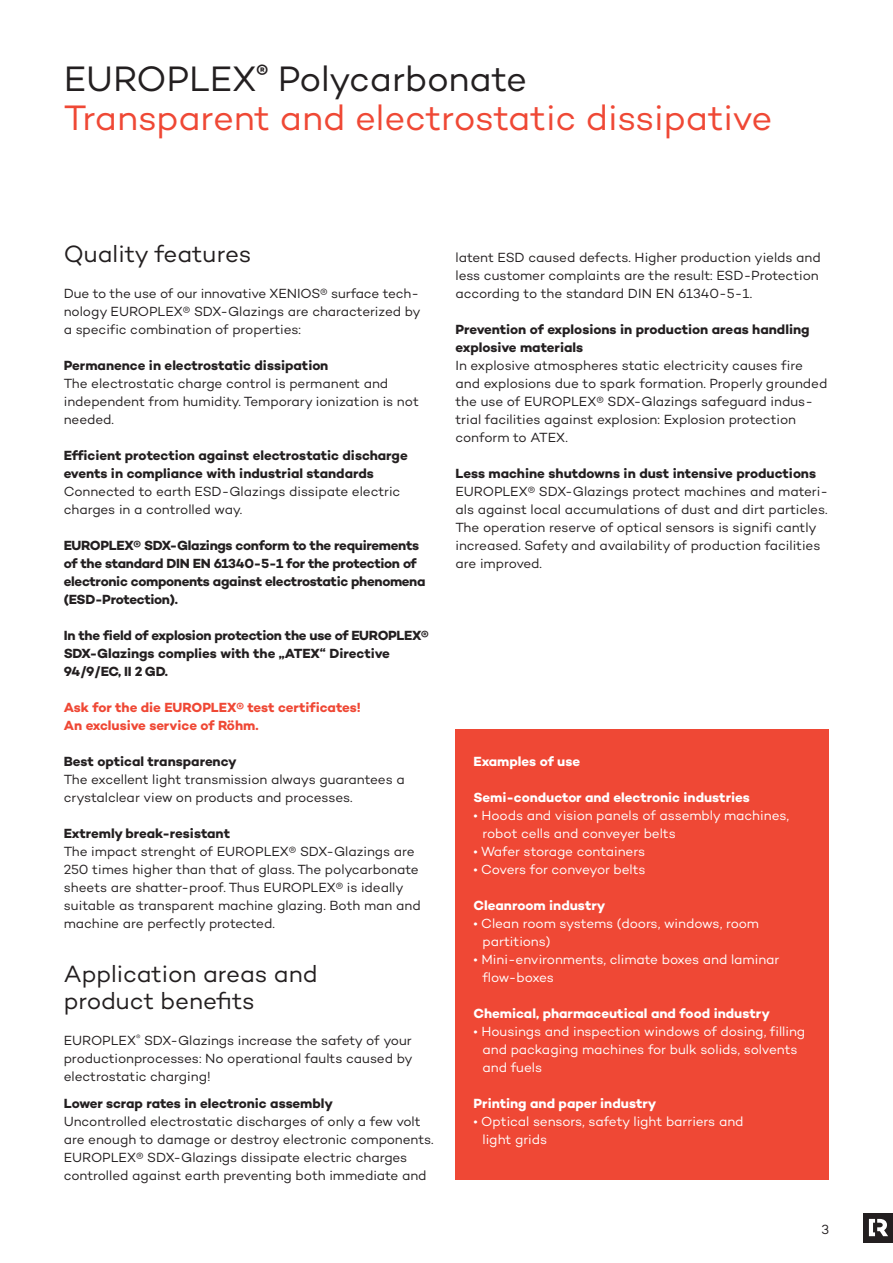
<style>
.page{position:relative;width:893px;height:1263px;background:#fff}
.page>*{position:absolute;margin:0;border:0;box-sizing:border-box;transform-origin:0 0}
.t1{font:36px/39px "Campton";letter-spacing:-.005em;color:#ef4835}
.t2{font:24px/27px "Campton";letter-spacing:-.005em;color:#231f20}
.t3{font:13.5px/18px "Campton";letter-spacing:-.005em;color:#231f20}
.t4{font:700 13.5px/18px "Campton";letter-spacing:-.01em;color:#231f20}
.t5{font:13.5px/18px "Campton";letter-spacing:-.005em;color:#fff}
.t6{font:700 13.5px "Campton";color:#fff}
.t7{font:700 13.5px/18px "Campton";letter-spacing:-.005em;color:#ef4835}
.s1{color:#231f20}
</style>
<div class="page">
<div style="left:863px;top:1213px;width:30px;height:29px;background:#231f20"></div>
<svg style="left:869px;top:1219px;width:19px;height:17px"></svg>
<div style="left:455px;top:730px;width:374px;height:450px;background:#ef4835"></div>
<h1 class="t1" style="left:64px;top:58px;width:710px"><span class="s1">EUROPLEX</span><sup>®</sup> <span class="s1">Polycarbonate<br></span>Transparent and electrostatic dissipative</h1>
<h2 class="t2" style="left:64px;top:240px;width:189px">Quality features</h2>
<p class="t3" style="left:64px;top:284px;width:358px">Due to the use of our innovative XENIOS® surface tech&shy;nology EUROPLEX® SDX-Glazings are characterized by a specific combination of properties:</p>
<p class="t4" style="left:64px;top:356px;width:266px">Permanence in electrostatic dissipation</p>
<p class="t3" style="left:64px;top:374px;width:357px">The electrostatic charge control is permanent and independent from humidity. Temporary ionization is not needed.</p>
<p class="t4" style="left:64px;top:446px;width:345px">Efficient protection against electrostatic discharge events in compliance with industrial standards</p>
<p class="t3" style="left:64px;top:482px;width:338px">Connected to earth ESD-Glazings dissipate electric charges in a controlled way.</p>
<p class="t4" style="left:64px;top:536px;width:363px">EUROPLEX® SDX-Glazings conform to the requirements of the standard DIN EN 61340-5-1 for the protection of electronic components against electrostatic phenomena (ESD-Protection).</p>
<p class="t4" style="left:64px;top:626px;width:367px">In the field of explosion protection the use of EUROPLEX®<br>SDX-Glazings complies with the „ATEX“ Directive<br>94/9/EC, II 2 GD.</p>
<p class="t7" style="left:64px;top:698px;width:299px">Ask for the die EUROPLEX® test certificates!<br>An exclusive service of Röhm.</p>
<p class="t4" style="left:64px;top:752px;width:174px">Best optical transparency</p>
<p class="t3" style="left:64px;top:770px;width:342px">The excellent light transmission always guarantees a crystalclear view on products and processes.</p>
<p class="t4" style="left:64px;top:824px;width:168px">Extremly break-resistant</p>
<p class="t3" style="left:64px;top:842px;width:358px">The impact strenght of EUROPLEX® SDX-Glazings are 250 times higher than that of glass. The polycarbonate sheets are shatter-proof. Thus EUROPLEX® is ideally suitable as transparent machine glazing. Both man and machine are perfectly protected.</p>
<h2 class="t2" style="left:64px;top:960px;width:255px">Application areas and product benefits</h2>
<p class="t3" style="left:64px;top:1031px;width:350px;text-align:justify">EUROPLEX<sup>®</sup> SDX-Glazings increase the safety of your productionprocesses: No operational faults caused by electrostatic charging!</p>
<p class="t4" style="left:64px;top:1094px;width:271px">Lower scrap rates in electronic assembly</p>
<p class="t3" style="left:64px;top:1112px;width:371px">Uncontrolled electrostatic discharges of only a few volt are enough to damage or destroy electronic components.<br>EUROPLEX® SDX-Glazings dissipate electric charges controlled against earth preventing both immediate and</p>
<p class="t3" style="left:455px;top:248px;width:367px">latent ESD caused defects. Higher production yields and less customer complaints are the result: ESD-Protection according to the standard DIN EN 61340-5-1.</p>
<p class="t4" style="left:455px;top:320px;width:356px">Prevention of explosions in production areas handling explosive materials</p>
<p class="t3" style="left:455px;top:356px;width:373px">In explosive atmospheres static electricity causes fire and explosions due to spark formation. Properly grounded the use of EUROPLEX® SDX-Glazings safeguard indus&shy;trial facilities against explosion: Explosion protection conform to ATEX.</p>
<p class="t4" style="left:455px;top:464px;width:362px">Less machine shutdowns in dust intensive productions</p>
<p class="t3" style="left:455px;top:482px;width:374px">EUROPLEX® SDX-Glazings protect machines and materi&shy;als against local accumulations of dust and dirt particles.<br>The operation reserve of optical sensors is signifi cantly increased. Safety and availability of production facilities are improved.</p>
<p class="t6" style="left:473px;top:753px;width:108px">Examples of use</p>
<p class="t6" style="left:473px;top:789px;width:278px">Semi-conductor and electronic industries</p>
<p class="t5" style="left:482px;top:806px;width:308px;text-indent:-9px">• Hoods and vision panels of assembly machines, robot cells and conveyer belts</p>
<p class="t5" style="left:473px;top:842px;width:173px">• Wafer storage containers</p>
<p class="t5" style="left:473px;top:860px;width:174px">• Covers for conveyor belts</p>
<p class="t6" style="left:473px;top:897px;width:133px">Cleanroom industry</p>
<p class="t5" style="left:482px;top:914px;width:278px;text-indent:-9px">• Clean room systems (doors, windows, room partitions)</p>
<p class="t5" style="left:482px;top:950px;width:298px;text-indent:-9px">• Mini-environments, climate boxes and laminar flow-boxes</p>
<p class="t6" style="left:473px;top:1005px;width:298px">Chemical, pharmaceutical and food industry</p>
<p class="t5" style="left:482px;top:1022px;width:324px;text-indent:-9px">• Housings and inspection windows of dosing, filling and packaging machines for bulk solids, solvents and fuels</p>
<p class="t6" style="left:473px;top:1095px;width:184px">Printing and paper industry</p>
<p class="t5" style="left:482px;top:1112px;width:263px;text-indent:-9px">• Optical sensors, safety light barriers and light grids</p>
<p class="t3" style="left:821px;top:1220px;width:9px">3</p>
</div>
